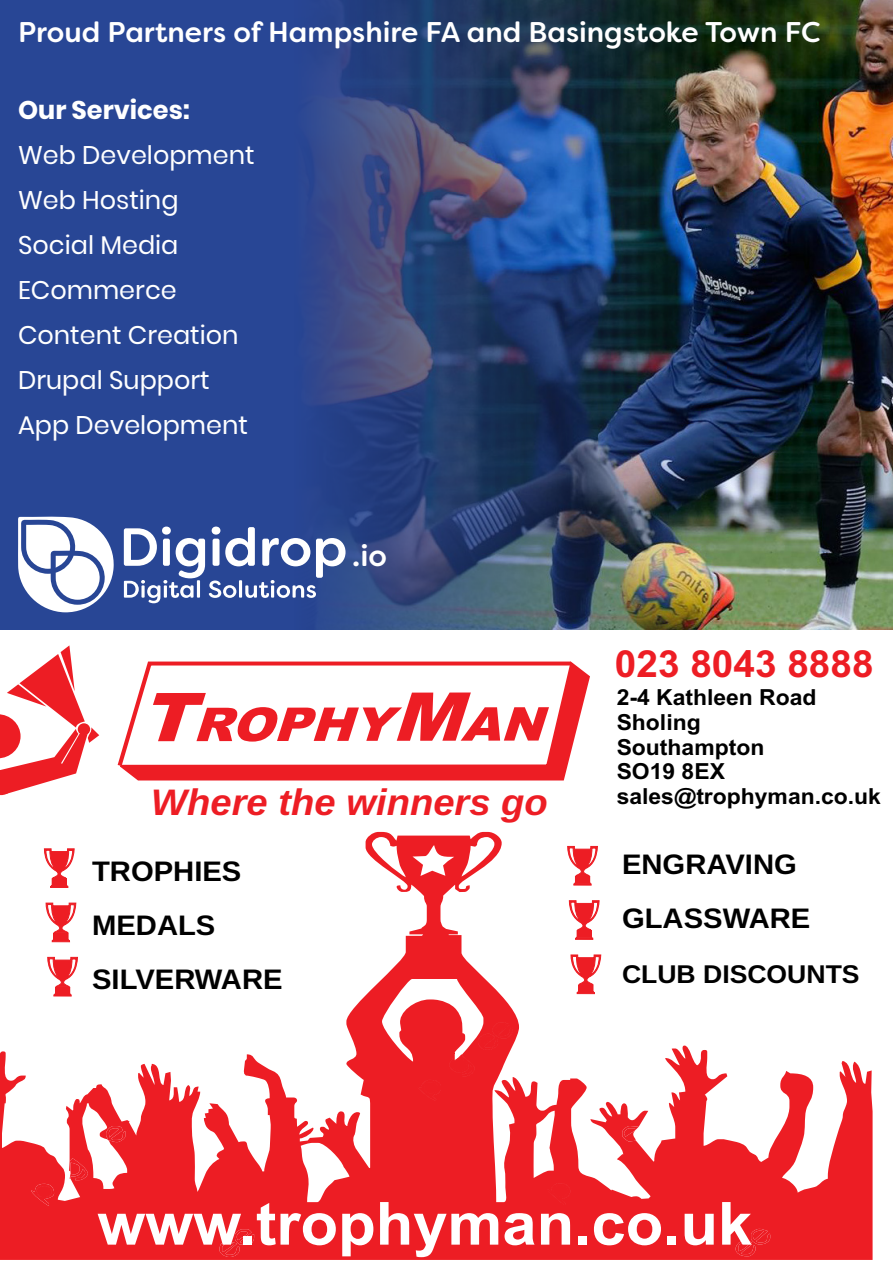
<style>
.page{position:relative;width:893px;height:1263px;background:#fff}
.page>*{position:absolute;margin:0;border:0;box-sizing:border-box;transform-origin:0 0}
.t1{font:700 59.55px "Arial";color:#fff;scale:1.04 1}
.t2{font:700 37.5px "Arial";color:#ed1d24;scale:1.04 1}
.t3{font:italic 700 36.9px "Arimo";color:#ed1d24;scale:1.04 1}
.t4{font:500 30px "Filson Soft";color:#fff}
.t5{font:500 28.5px "Filson Soft";color:#fff}
.t6{font:700 28.2px/54.3px "Arimo";color:#000;scale:1.04 1}
.t7{font:700 25.65px "Arimo";color:#000;scale:1.04 1}
.t8{font:25.5px/45px "Poppins";color:#fff}
.t9{font:700 25.5px "Poppins";color:#fff}
.t10{font:700 22.05px/24.8px "Arial";color:#000;scale:1.04 1}
</style>
<div class="page">
<svg style="left:0;top:832px;width:873px;height:428px"></svg>
<svg style="left:735px;top:1228px;width:35px;height:28px"></svg>
<svg style="left:219px;top:1229px;width:35px;height:28px"></svg>
<svg style="left:0;top:645px;width:99px;height:150px"></svg>
<svg style="left:124px;top:665px;width:466px;height:116px;fill:#ed1d24"></svg>
<svg style="left:117px;top:661px;width:458px;height:109px"></svg>
<div style="left:52px;top:879px;width:14px;height:6px;background:#ed1d24"></div>
<svg style="left:44px;top:848px;width:30px;height:31px"></svg>
<svg style="left:50px;top:885px;width:18px;height:3px"></svg>
<div style="left:54px;top:933px;width:14px;height:6px;background:#ed1d24"></div>
<svg style="left:46px;top:903px;width:30px;height:30px"></svg>
<svg style="left:52px;top:939px;width:18px;height:3px"></svg>
<div style="left:56px;top:987px;width:14px;height:6px;background:#ed1d24"></div>
<div style="left:55px;top:987px;width:15px;height:7px;border:1px solid #ed1d24"></div>
<svg style="left:47px;top:957px;width:31px;height:30px"></svg>
<svg style="left:54px;top:994px;width:17px;height:2px"></svg>
<div style="left:575px;top:876px;width:15px;height:7px;background:#ed1d24"></div>
<svg style="left:567px;top:846px;width:31px;height:30px"></svg>
<svg style="left:574px;top:883px;width:17px;height:2px"></svg>
<div style="left:577px;top:931px;width:14px;height:6px;background:#ed1d24"></div>
<svg style="left:569px;top:900px;width:30px;height:30px"></svg>
<svg style="left:575px;top:937px;width:18px;height:3px"></svg>
<div style="left:579px;top:985px;width:14px;height:6px;background:#ed1d24"></div>
<svg style="left:571px;top:955px;width:30px;height:30px"></svg>
<svg style="left:577px;top:991px;width:18px;height:3px"></svg>
<img style="left:859px;top:0;width:34px;height:629px">
<img style="left:0;top:0;width:859px;height:629px">
<svg style="left:18px;top:516px;width:97px;height:97px"></svg>
<svg style="left:124px;top:527px;width:222px;height:76px"></svg>
<p class="t5" style="left:18px;top:14px;width:804px">Proud Partners of Hampshire FA and Basingstoke Town FC</p>
<p class="t9" style="left:18px;top:96px;width:173px">Our Services:</p>
<p class="t8" style="left:18px;top:133px;width:238px">Web Development<br>Web Hosting<br>Social Media<br>ECommerce<br>Content Creation<br>Drupal Support<br>App Development</p>
<p class="t4" style="left:352px;top:536px;width:36px">.io</p>
<h3 class="t3" style="left:151px;top:778px;width:383px">Where the winners go</h3>
<h2 class="t2" style="left:615px;top:640px;width:250px">023 8043 8888</h2>
<p class="t10" style="left:617px;top:687px;width:256px">2-4 Kathleen Road<br>Sholing<br>Southampton<br>SO19 8EX sales@trophyman.co.uk</p>
<p class="t6" style="left:92px;top:846px;width:185px">TROPHIES<br>MEDALS<br>SILVERWARE</p>
<p class="t6" style="left:622px;top:840px;width:183px">ENGRAVING<br>GLASSWARE</p>
<p class="t7" style="left:622px;top:957px;width:230px">CLUB DISCOUNTS</p>
<h1 class="t1" style="left:97px;top:1185px;width:631px">www.trophyman.co.uk</h1>
</div>
